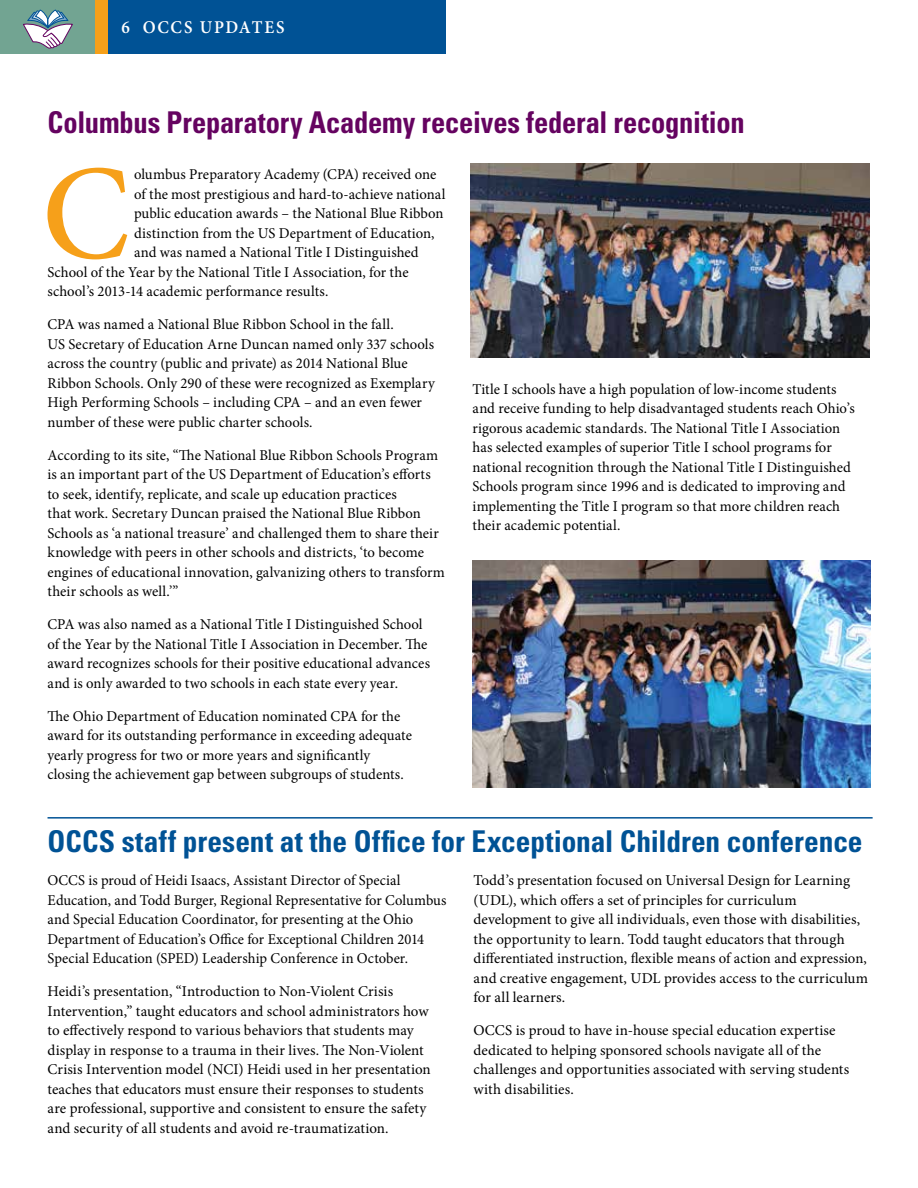
<style>
.page{position:relative;width:918px;height:1188px;background:#fff}
.page>*{position:absolute;margin:0;border:0;box-sizing:border-box;transform-origin:0 0}
.t1{font:500 135px "Minion Pro";color:#f6a01a}
.t2{font:700 condensed 30px "Univers";letter-spacing:-.005em;color:#005295}
.t3{font:700 condensed 30px "Univers";letter-spacing:-.005em;color:#650360;scale:.95 1}
.t4{font:600 18px "Minion Pro";letter-spacing:.06em;color:#fff;scale:.95 1}
.t5{font:15px/19.5px "Minion Pro";color:#000}
</style>
<div class="page">
<img style="left:471px;top:163px;width:398px;height:195px">
<div style="left:95px;top:0;width:13px;height:54px;background:#f6a01a"></div>
<div style="left:0;top:0;width:95px;height:54px;background:#72a492"></div>
<div style="left:108px;top:0;width:338px;height:54px;background:#005295"></div>
<svg style="left:23px;top:9px;width:50px;height:40px"></svg>
<hr style="left:48px;top:817px;width:825px;height:2px;background:#005295">
<img style="left:472px;top:561px;width:399px;height:226px">
<p class="t4" style="left:122px;top:15px;width:37px">6 OCC</p>
<p class="t4" style="left:184px;top:15px;width:107px">S UPDATES</p>
<h2 class="t3" style="left:48px;top:104px;width:735px">Columbus Preparatory Academy receives federal recognition</h2>
<h1 class="t1" style="left:42px;top:123px;width:90px">C</h1>
<p class="t5" style="left:134px;top:165px;width:304px">olumbus Preparatory Academy (CPA) received one</p>
<p class="t5" style="left:134px;top:184px;width:313px">of the most prestigious and hard-to-achieve national</p>
<p class="t5" style="left:134px;top:204px;width:311px">public education awards – the National Blue Ribbon</p>
<p class="t5" style="left:134px;top:223px;width:302px">distinction from the US Department of Education,</p>
<p class="t5" style="left:134px;top:243px;width:286px">and was named a National Title I Distinguished</p>
<p class="t5" style="left:48px;top:262px;width:363px">School of the Year by the National Title I Association, for the</p>
<p class="t5" style="left:48px;top:282px;width:282px">school’s 2013-14 academic performance results.</p>
<p class="t5" style="left:48px;top:315px;width:389px">CPA was named a National Blue Ribbon School in the fall.<br>US Secretary of Education Arne Duncan named only 337 schools across the country (public and private) as 2014 National Blue Ribbon Schools. Only 290 of these were recognized as Exemplary High Performing Schools – including CPA – and an even fewer number of these were public charter schools.</p>
<p class="t5" style="left:48px;top:445px;width:399px">According to its site, “The National Blue Ribbon Schools Program is an important part of the US Department of Education’s efforts to seek, identify, replicate, and scale up education practices<br>that work. Secretary Duncan praised the National Blue Ribbon Schools as ‘a national treasure’ and challenged them to share their knowledge with peers in other schools and districts, ‘to become engines of educational innovation, galvanizing others to transform their schools as well.’”</p>
<p class="t5" style="left:48px;top:615px;width:384px">CPA was also named as a National Title I Distinguished School of the Year by the National Title I Association in December. The award recognizes schools for their positive educational advances and is only awarded to two schools in each state every year.</p>
<p class="t5" style="left:48px;top:706px;width:366px">The Ohio Department of Education nominated CPA for the award for its outstanding performance in exceeding adequate yearly progress for two or more years and significantly closing the achievement gap between subgroups of students.</p>
<p class="t5" style="left:472px;top:379px;width:384px">Title I schools have a high population of low-income students and receive funding to help disadvantaged students reach Ohio’s rigorous academic standards. The National Title I Association has selected examples of superior Title I school programs for national recognition through the National Title I Distinguished Schools program since 1996 and is dedicated to improving and implementing the Title I program so that more children reach their academic potential.</p>
<h2 class="t2" style="left:48px;top:823px;width:817px">OCCS staff present at the Office for Exceptional Children conference</h2>
<p class="t5" style="left:48px;top:871px;width:401px">OCCS is proud of Heidi Isaacs, Assistant Director of Special Education, and Todd Burger, Regional Representative for Columbus and Special Education Coordinator, for presenting at the Ohio Department of Education’s Office for Exceptional Children 2014<br>Special Education (SPED) Leadership Conference in October.</p>
<p class="t5" style="left:48px;top:982px;width:385px">Heidi’s presentation, “Introduction to Non-Violent Crisis Intervention,” taught educators and school administrators how to effectively respond to various behaviors that students may display in response to a trauma in their lives. The Non-Violent Crisis Intervention model (NCI) Heidi used in her presentation teaches that educators must ensure their responses to students are professional, supportive and consistent to ensure the safety and security of all students and avoid re-traumatization.</p>
<p class="t5" style="left:474px;top:871px;width:396px">Todd’s presentation focused on Universal Design for Learning (UDL), which offers a set of principles for curriculum development to give all individuals, even those with disabilities, the opportunity to learn. Todd taught educators that through differentiated instruction, flexible means of action and expression, and creative engagement, UDL provides access to the curriculum for all learners.</p>
<p class="t5" style="left:474px;top:1021px;width:377px">OCCS is proud to have in-house special education expertise dedicated to helping sponsored schools navigate all of the challenges and opportunities associated with serving students with disabilities.</p>
</div>
